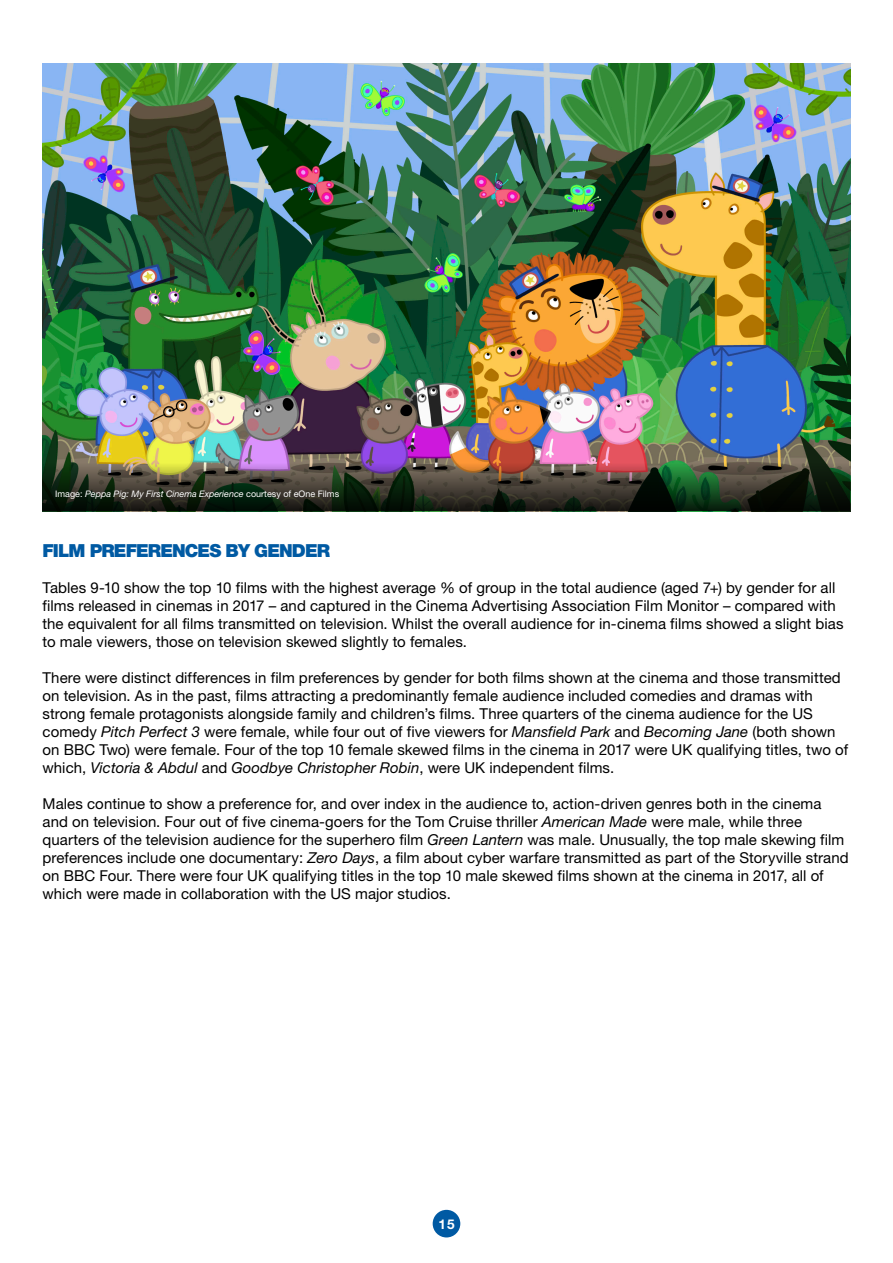
<style>
.page{position:relative;width:893px;height:1263px;background:#fff}
.page>*{position:absolute;margin:0;border:0;box-sizing:border-box;transform-origin:0 0}
.chapter_headings{font:900 18px "Helvetica Neue LT Std";letter-spacing:-.05em;color:#005aa3}
.Body_text{font:15px/18px "Helvetica Neue LT Std";letter-spacing:.005em;color:#000}
.t1{font:700 13.5px "Helvetica Neue LT Std";color:#fff}
.Source___credits{font:italic 9px "Helvetica Neue LT Std";color:#fff}
.s1{font-style:normal}
.s2{font-style:italic}
</style>
<div class="page">
<div style="left:433px;top:1210px;width:27px;height:27px;background:#005aa3;border-radius:50%"></div>
<img style="left:43px;top:64px;width:807px;height:392px">
<svg style="left:43px;top:456px;width:807px;height:55px;background:#444134"></svg>
<p class="Source___credits" style="left:55px;top:488px;width:285px"><span class="s1">Image:</span> Peppa Pig: My First Cinema Experience <span class="s1">courtesy of eOne Films</span></p>
<p class="chapter_headings" style="left:43px;top:540px;width:289px">FILM PREFERENCES BY GENDER</p>
<p class="Body_text" style="left:43px;top:579px;width:802px">Tables 9-10 show the top 10 films with the highest average % of group in the total audience (aged 7+) by gender for all films released in cinemas in 2017 – and captured in the Cinema Advertising Association Film Monitor – compared with the equivalent for all films transmitted on television. Whilst the overall audience for in-cinema films showed a slight bias to male viewers, those on television skewed slightly to females.</p>
<p class="Body_text" style="left:43px;top:669px;width:807px">There were distinct differences in film preferences by gender for both films shown at the cinema and those transmitted on television. As in the past, films attracting a predominantly female audience included comedies and dramas with strong female protagonists alongside family and children’s films. Three quarters of the cinema audience for the US comedy <span class="s2">Pitch Perfect 3</span> were female, while four out of five viewers for <span class="s2">Mansfield Park</span> and <span class="s2">Becoming Jane</span> (both shown on BBC Two) were female. Four of the top 10 female skewed films in the cinema in 2017 were UK qualifying titles, two of which, <span class="s2">Victoria &amp; Abdul</span> and <span class="s2">Goodbye Christopher Robin</span>, were UK independent films.</p>
<p class="Body_text" style="left:43px;top:795px;width:808px">Males continue to show a preference for, and over index in the audience to, action-driven genres both in the cinema and on television. Four out of five cinema-goers for the Tom Cruise thriller <span class="s2">American Made</span> were male, while three quarters of the television audience for the superhero film <span class="s2">Green Lantern</span> was male. Unusually, the top male skewing film preferences include one documentary: <span class="s2">Zero Days</span>, a film about cyber warfare transmitted as part of the Storyville strand on BBC Four. There were four UK qualifying titles in the top 10 male skewed films shown at the cinema in 2017, all of which were made in collaboration with the US major studios.</p>
<p class="t1" style="left:438px;top:1215px;width:18px">15</p>
</div>
